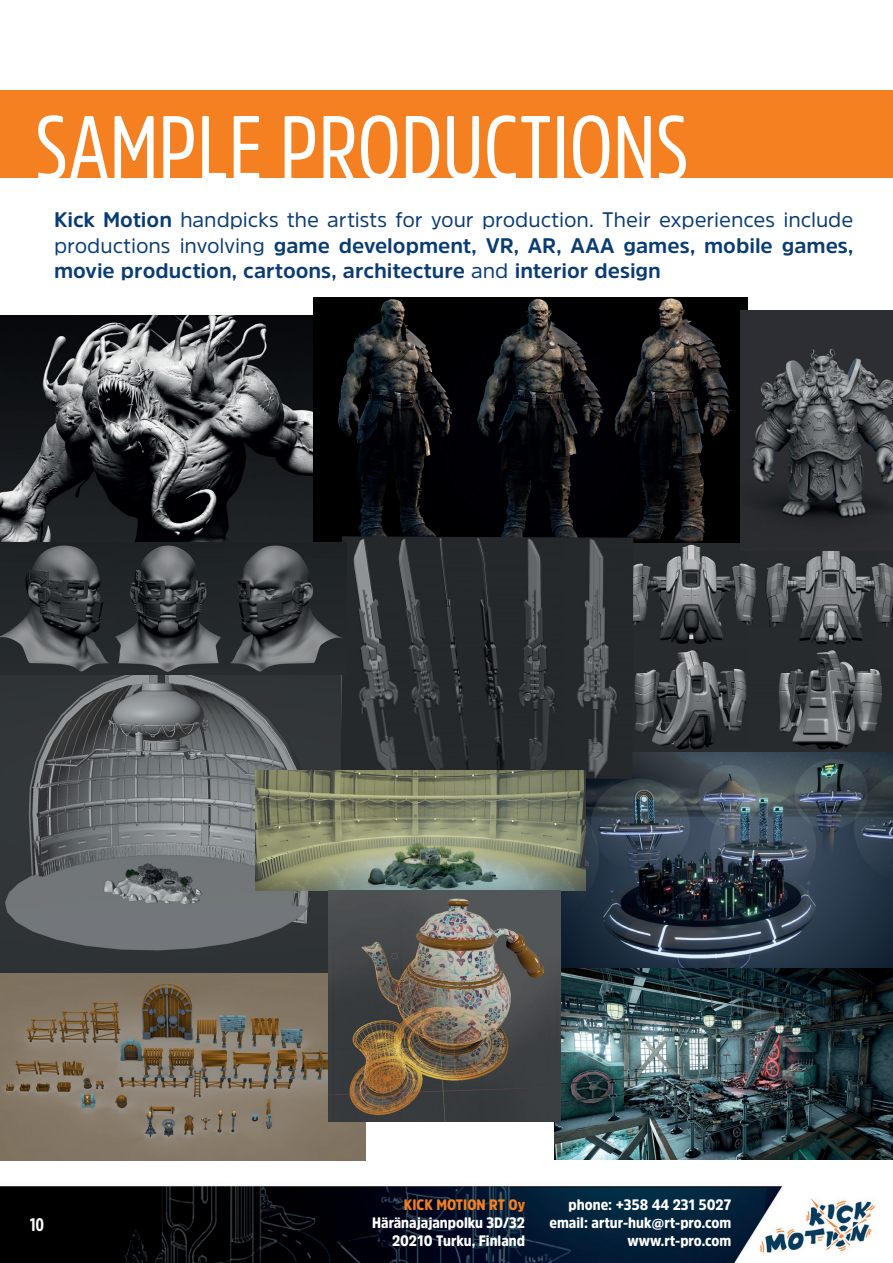
<style>
.page{position:relative;width:893px;height:1263px;background:#fff}
.page>*{position:absolute;margin:0;border:0;box-sizing:border-box;transform-origin:0 0}
.t1{font:90px "Amsi Pro Cond";color:#fff}
.t2{font:700 21px/25.2px "Amsi Pro";color:#0a3c74;text-align:justify}
.t3{font:700 18px "Amsi Pro Condensed";color:#fff}
.t4{font:900 15px/18px "Amsi Pro Narw";color:#fff;text-align:right}
.t5{font:900 15px "Amsi Pro Narw";color:#f58021}
.s1{font-weight:400}
</style>
<div class="page">
<img style="left:0;top:310px;width:893px;height:953px">
<div style="left:0;top:90px;width:893px;height:88px;background:#f58021"></div>
<img style="left:0;top:316px;width:313px;height:226px">
<img style="left:633px;top:542px;width:260px;height:210px">
<img style="left:560px;top:752px;width:333px;height:217px">
<img style="left:0;top:675px;width:341px;height:299px">
<img style="left:313px;top:297px;width:435px;height:245px">
<img style="left:341px;top:536px;width:292px;height:243px">
<img style="left:0;top:542px;width:346px;height:133px">
<img style="left:740px;top:311px;width:153px;height:240px">
<img style="left:255px;top:771px;width:330px;height:119px">
<img style="left:555px;top:969px;width:338px;height:191px">
<img style="left:0;top:974px;width:366px;height:186px">
<img style="left:329px;top:890px;width:231px;height:232px">
<h1 class="t1" style="left:35px;top:86px;width:655px">SAMPLE PRODUCTIONS</h1>
<p class="t2" style="left:54px;top:207px;width:801px">Kick Motion <span class="s1">handpicks the artists for your production. Their experiences include productions involving</span> game development, VR, AR, AAA games, mobile games, movie production, cartoons, architecture <span class="s1">and</span> interior design</p>
<p class="t3" style="left:30px;top:1210px;width:16px">10</p>
<p class="t5" style="left:404px;top:1194px;width:123px">KICK MOTION RT Oy</p>
<p class="t4" style="left:372px;top:1213px;width:154px">Häränajajanpolku 3D/32<br>20210 Turku, Finland</p>
<p class="t4" style="left:549px;top:1195px;width:183px">phone: +358 44 231 5027 email: artur-huk@rt-pro.com www.rt-pro.com</p>
</div>
